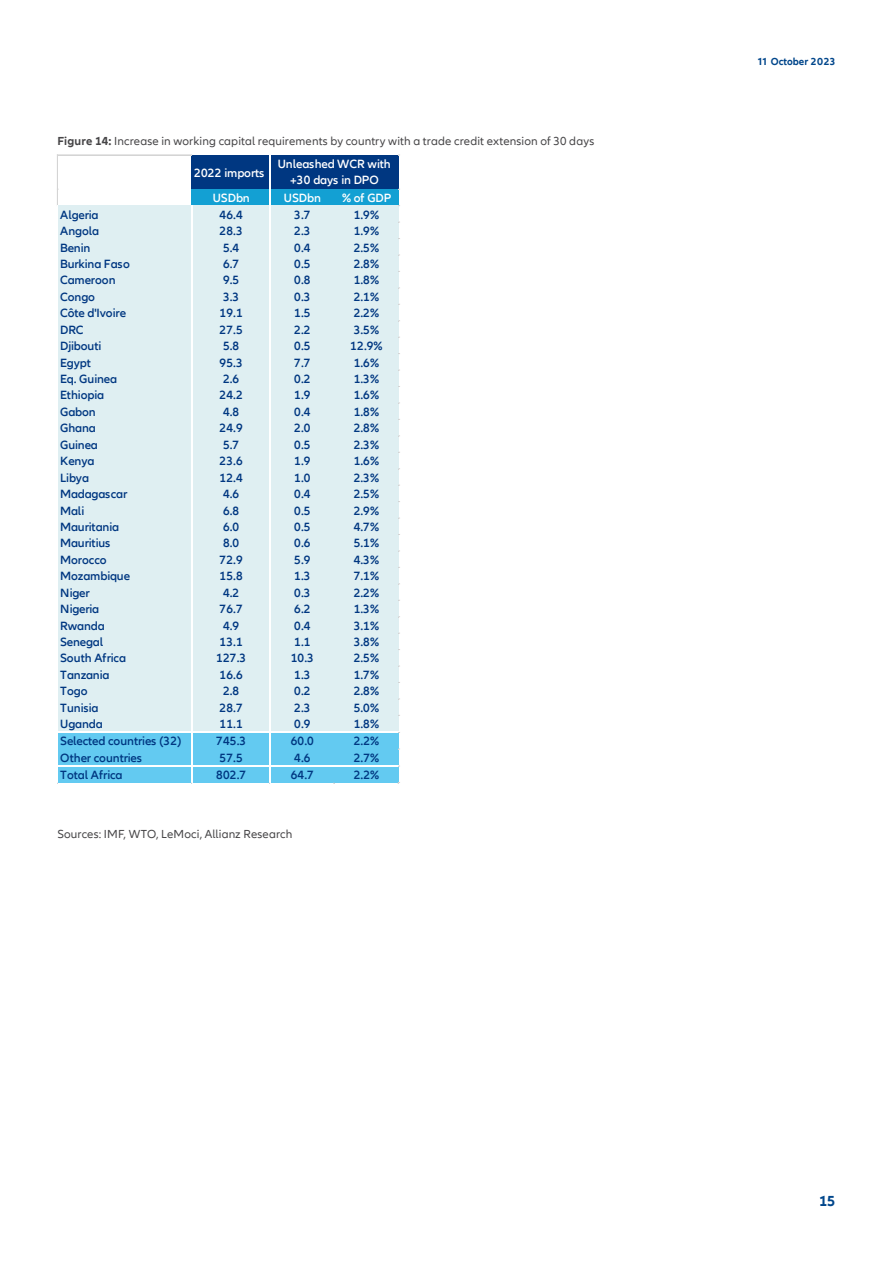
<style>
.page{position:relative;width:893px;height:1263px;background:#fff}
.page>*{position:absolute;margin:0;border:0;box-sizing:border-box;transform-origin:0 0}
.t1{font:700 15px "Allianz Neo";color:#00468b}
.t2{font:600 12.3px "Allianz Neo";letter-spacing:-.005em;color:#003781}
.t3{font:600 12.3px/25.3px "Allianz Neo";letter-spacing:-.005em;color:#fff;text-align:center}
.t4{font:12px "Allianz Neo";letter-spacing:.01em;color:#464547}
.t5{font:700 10.5px "Allianz Neo";letter-spacing:.01em;color:#00468b}
.s1{font-weight:700}
</style>
<div class="page">
<div style="left:192px;top:156px;width:207px;height:34px;background:#003781"></div>
<div style="left:192px;top:189px;width:207px;height:17px;background:#13a0d3"></div>
<div style="left:58px;top:206px;width:341px;height:527px;background:#dfeff2"></div>
<div style="left:58px;top:732px;width:341px;height:51px;background:#63caf1"></div>
<hr style="left:57px;top:155px;width:135px;height:1px;background:#d4d4d4">
<hr style="left:57px;top:155px;width:1px;height:51px;background:#d4d4d4">
<hr style="left:58px;top:732px;width:341px;height:1px;background:#fff">
<hr style="left:58px;top:765px;width:341px;height:2px;background:#fff">
<hr style="left:191px;top:206px;width:1px;height:577px;background:#fff">
<hr style="left:269px;top:155px;width:1px;height:628px;background:#fff">
<p class="t4" style="left:57px;top:134px;width:538px"><span class="s1">Figure 14:</span> Increase in working capital requirements by country with a trade credit extension of 30 days</p>
<p class="t3" style="left:194px;top:160px;width:72px">2022 imports<br>USDbn</p>
<p class="t3" style="left:278px;top:156px;width:114px;line-height:16.5px">Unleashed WCR with +30 days in DPO</p>
<p class="t3" style="left:284px;top:186px;width:38px">USDbn</p>
<p class="t3" style="left:342px;top:186px;width:51px">% of GDP</p>
<p class="t2" style="left:60px;top:207px;width:40px">Algeria</p>
<p class="t2" style="left:220px;top:207px;width:25px">46.4</p>
<p class="t2" style="left:294px;top:207px;width:18px">3.7</p>
<p class="t2" style="left:354px;top:207px;width:27px">1.9%</p>
<p class="t2" style="left:60px;top:224px;width:41px">Angola</p>
<p class="t2" style="left:220px;top:224px;width:25px">28.3</p>
<p class="t2" style="left:294px;top:224px;width:18px">2.3</p>
<p class="t2" style="left:354px;top:224px;width:27px">1.9%</p>
<p class="t2" style="left:60px;top:240px;width:32px">Benin</p>
<p class="t2" style="left:223px;top:240px;width:18px">5.4</p>
<p class="t2" style="left:294px;top:240px;width:18px">0.4</p>
<p class="t2" style="left:354px;top:240px;width:27px">2.5%</p>
<p class="t2" style="left:60px;top:257px;width:71px">Burkina Faso</p>
<p class="t2" style="left:223px;top:257px;width:18px">6.7</p>
<p class="t2" style="left:294px;top:257px;width:18px">0.5</p>
<p class="t2" style="left:354px;top:257px;width:27px">2.8%</p>
<p class="t2" style="left:60px;top:273px;width:57px">Cameroon</p>
<p class="t2" style="left:223px;top:273px;width:18px">9.5</p>
<p class="t2" style="left:294px;top:273px;width:18px">0.8</p>
<p class="t2" style="left:354px;top:273px;width:27px">1.8%</p>
<p class="t2" style="left:60px;top:290px;width:36px">Congo</p>
<p class="t2" style="left:223px;top:290px;width:18px">3.3</p>
<p class="t2" style="left:294px;top:290px;width:18px">0.3</p>
<p class="t2" style="left:354px;top:290px;width:27px">2.1%</p>
<p class="t2" style="left:60px;top:306px;width:67px">Côte d'Ivoire</p>
<p class="t2" style="left:220px;top:306px;width:25px">19.1</p>
<p class="t2" style="left:294px;top:306px;width:18px">1.5</p>
<p class="t2" style="left:354px;top:306px;width:27px">2.2%</p>
<p class="t2" style="left:60px;top:323px;width:25px">DRC</p>
<p class="t2" style="left:220px;top:323px;width:25px">27.5</p>
<p class="t2" style="left:294px;top:323px;width:18px">2.2</p>
<p class="t2" style="left:354px;top:323px;width:27px">3.5%</p>
<p class="t2" style="left:60px;top:339px;width:43px">Djibouti</p>
<p class="t2" style="left:223px;top:339px;width:18px">5.8</p>
<p class="t2" style="left:294px;top:339px;width:18px">0.5</p>
<p class="t2" style="left:350px;top:339px;width:34px">12.9%</p>
<p class="t2" style="left:60px;top:355px;width:32px">Egypt</p>
<p class="t2" style="left:220px;top:355px;width:25px">95.3</p>
<p class="t2" style="left:294px;top:355px;width:18px">7.7</p>
<p class="t2" style="left:354px;top:355px;width:27px">1.6%</p>
<p class="t2" style="left:60px;top:372px;width:59px">Eq. Guinea</p>
<p class="t2" style="left:223px;top:372px;width:18px">2.6</p>
<p class="t2" style="left:294px;top:372px;width:18px">0.2</p>
<p class="t2" style="left:354px;top:372px;width:27px">1.3%</p>
<p class="t2" style="left:60px;top:388px;width:46px">Ethiopia</p>
<p class="t2" style="left:220px;top:388px;width:25px">24.2</p>
<p class="t2" style="left:294px;top:388px;width:18px">1.9</p>
<p class="t2" style="left:354px;top:388px;width:27px">1.6%</p>
<p class="t2" style="left:60px;top:405px;width:37px">Gabon</p>
<p class="t2" style="left:223px;top:405px;width:18px">4.8</p>
<p class="t2" style="left:294px;top:405px;width:18px">0.4</p>
<p class="t2" style="left:354px;top:405px;width:27px">1.8%</p>
<p class="t2" style="left:60px;top:421px;width:37px">Ghana</p>
<p class="t2" style="left:220px;top:421px;width:25px">24.9</p>
<p class="t2" style="left:294px;top:421px;width:18px">2.0</p>
<p class="t2" style="left:354px;top:421px;width:27px">2.8%</p>
<p class="t2" style="left:60px;top:438px;width:39px">Guinea</p>
<p class="t2" style="left:223px;top:438px;width:18px">5.7</p>
<p class="t2" style="left:294px;top:438px;width:18px">0.5</p>
<p class="t2" style="left:354px;top:438px;width:27px">2.3%</p>
<p class="t2" style="left:60px;top:454px;width:36px">Kenya</p>
<p class="t2" style="left:220px;top:454px;width:25px">23.6</p>
<p class="t2" style="left:294px;top:454px;width:18px">1.9</p>
<p class="t2" style="left:354px;top:454px;width:27px">1.6%</p>
<p class="t2" style="left:60px;top:470px;width:31px">Libya</p>
<p class="t2" style="left:220px;top:470px;width:25px">12.4</p>
<p class="t2" style="left:294px;top:470px;width:18px">1.0</p>
<p class="t2" style="left:354px;top:470px;width:27px">2.3%</p>
<p class="t2" style="left:60px;top:487px;width:69px">Madagascar</p>
<p class="t2" style="left:223px;top:487px;width:18px">4.6</p>
<p class="t2" style="left:294px;top:487px;width:18px">0.4</p>
<p class="t2" style="left:354px;top:487px;width:27px">2.5%</p>
<p class="t2" style="left:60px;top:503px;width:26px">Mali</p>
<p class="t2" style="left:223px;top:503px;width:18px">6.8</p>
<p class="t2" style="left:294px;top:503px;width:18px">0.5</p>
<p class="t2" style="left:354px;top:503px;width:27px">2.9%</p>
<p class="t2" style="left:60px;top:520px;width:61px">Mauritania</p>
<p class="t2" style="left:223px;top:520px;width:18px">6.0</p>
<p class="t2" style="left:294px;top:520px;width:18px">0.5</p>
<p class="t2" style="left:354px;top:520px;width:27px">4.7%</p>
<p class="t2" style="left:60px;top:536px;width:52px">Mauritius</p>
<p class="t2" style="left:223px;top:536px;width:18px">8.0</p>
<p class="t2" style="left:294px;top:536px;width:18px">0.6</p>
<p class="t2" style="left:354px;top:536px;width:27px">5.1%</p>
<p class="t2" style="left:60px;top:553px;width:48px">Morocco</p>
<p class="t2" style="left:220px;top:553px;width:25px">72.9</p>
<p class="t2" style="left:294px;top:553px;width:18px">5.9</p>
<p class="t2" style="left:354px;top:553px;width:27px">4.3%</p>
<p class="t2" style="left:60px;top:569px;width:72px">Mozambique</p>
<p class="t2" style="left:220px;top:569px;width:25px">15.8</p>
<p class="t2" style="left:294px;top:569px;width:18px">1.3</p>
<p class="t2" style="left:354px;top:569px;width:27px">7.1%</p>
<p class="t2" style="left:60px;top:585px;width:31px">Niger</p>
<p class="t2" style="left:223px;top:585px;width:18px">4.2</p>
<p class="t2" style="left:294px;top:585px;width:18px">0.3</p>
<p class="t2" style="left:354px;top:585px;width:27px">2.2%</p>
<p class="t2" style="left:60px;top:602px;width:41px">Nigeria</p>
<p class="t2" style="left:220px;top:602px;width:25px">76.7</p>
<p class="t2" style="left:294px;top:602px;width:18px">6.2</p>
<p class="t2" style="left:354px;top:602px;width:27px">1.3%</p>
<p class="t2" style="left:60px;top:618px;width:46px">Rwanda</p>
<p class="t2" style="left:223px;top:618px;width:18px">4.9</p>
<p class="t2" style="left:294px;top:618px;width:18px">0.4</p>
<p class="t2" style="left:354px;top:618px;width:27px">3.1%</p>
<p class="t2" style="left:60px;top:635px;width:45px">Senegal</p>
<p class="t2" style="left:220px;top:635px;width:25px">13.1</p>
<p class="t2" style="left:294px;top:635px;width:18px">1.1</p>
<p class="t2" style="left:354px;top:635px;width:27px">3.8%</p>
<p class="t2" style="left:60px;top:651px;width:67px">South Africa</p>
<p class="t2" style="left:216px;top:651px;width:31px">127.3</p>
<p class="t2" style="left:291px;top:651px;width:25px">10.3</p>
<p class="t2" style="left:354px;top:651px;width:27px">2.5%</p>
<p class="t2" style="left:60px;top:668px;width:51px">Tanzania</p>
<p class="t2" style="left:220px;top:668px;width:25px">16.6</p>
<p class="t2" style="left:294px;top:668px;width:18px">1.3</p>
<p class="t2" style="left:354px;top:668px;width:27px">1.7%</p>
<p class="t2" style="left:60px;top:684px;width:29px">Togo</p>
<p class="t2" style="left:223px;top:684px;width:18px">2.8</p>
<p class="t2" style="left:294px;top:684px;width:18px">0.2</p>
<p class="t2" style="left:354px;top:684px;width:27px">2.8%</p>
<p class="t2" style="left:60px;top:701px;width:40px">Tunisia</p>
<p class="t2" style="left:220px;top:701px;width:25px">28.7</p>
<p class="t2" style="left:294px;top:701px;width:18px">2.3</p>
<p class="t2" style="left:354px;top:701px;width:27px">5.0%</p>
<p class="t2" style="left:60px;top:717px;width:44px">Uganda</p>
<p class="t2" style="left:220px;top:717px;width:25px">11.1</p>
<p class="t2" style="left:294px;top:717px;width:18px">0.9</p>
<p class="t2" style="left:354px;top:717px;width:27px">1.8%</p>
<p class="t2" style="left:60px;top:734px;width:123px">Selected countries (32)</p>
<p class="t2" style="left:216px;top:734px;width:31px">745.3</p>
<p class="t2" style="left:291px;top:734px;width:25px">60.0</p>
<p class="t2" style="left:354px;top:734px;width:27px">2.2%</p>
<p class="t2" style="left:60px;top:751px;width:83px">Other countries</p>
<p class="t2" style="left:220px;top:751px;width:25px">57.5</p>
<p class="t2" style="left:294px;top:751px;width:18px">4.6</p>
<p class="t2" style="left:354px;top:751px;width:27px">2.7%</p>
<p class="t2" style="left:60px;top:768px;width:64px">Total Africa</p>
<p class="t2" style="left:216px;top:768px;width:31px">802.7</p>
<p class="t2" style="left:291px;top:768px;width:25px">64.7</p>
<p class="t2" style="left:354px;top:768px;width:27px">2.2%</p>
<p class="t4" style="left:57px;top:827px;width:236px">Sources: IMF, WTO, LeMoci, Allianz Research</p>
<p class="t5" style="left:758px;top:56px;width:79px">11 October 2023</p>
<p class="t1" style="left:819px;top:1192px;width:18px">15</p>
</div>
